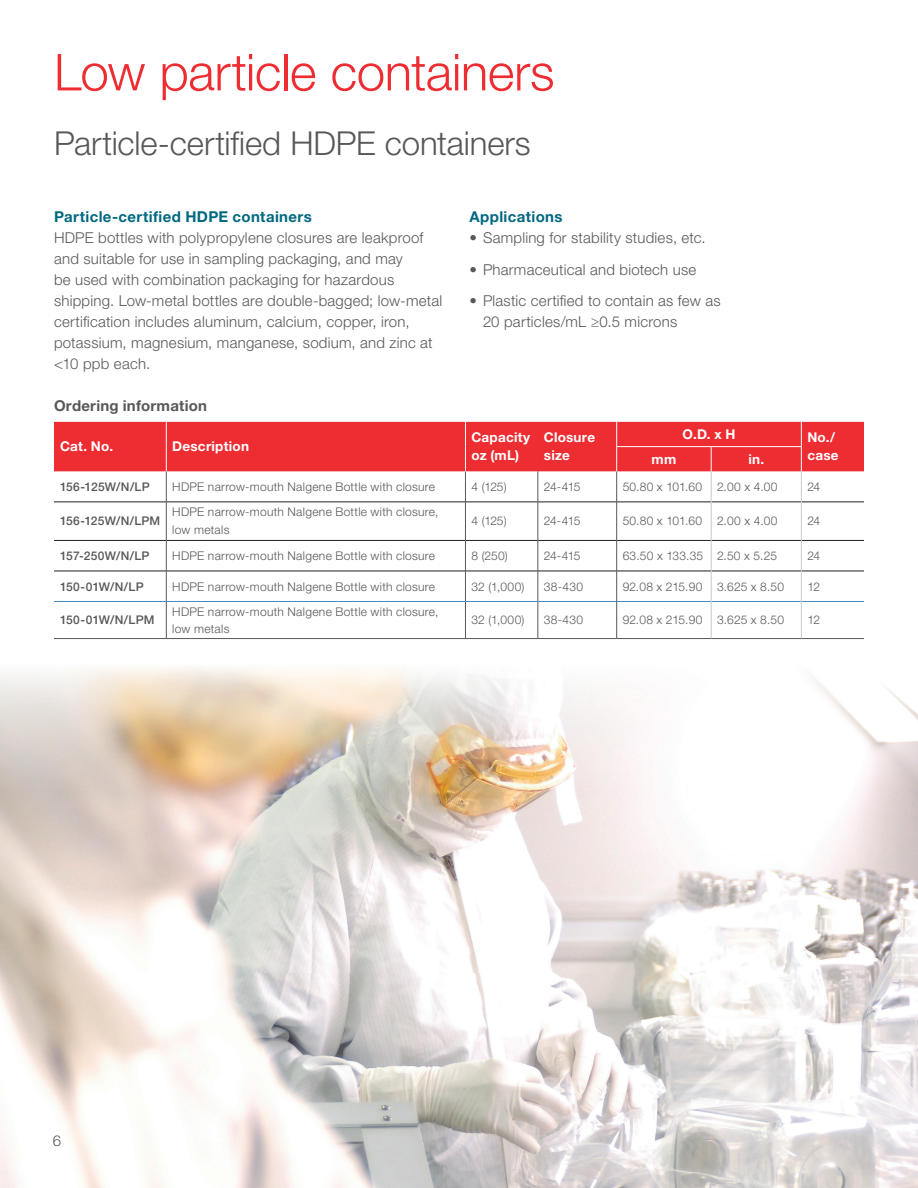
<style>
.page{position:relative;width:918px;height:1188px;background:#fff}
.page>*{position:absolute;margin:0;border:0;box-sizing:border-box;transform-origin:0 0}
.t1{font:300 51px "Helvetica Neue LT Std";letter-spacing:-.01em;color:#ee2d33}
.t2{font:300 33px "Helvetica Neue LT Std";letter-spacing:-.005em;color:#57585a}
.t3{font:300 15px/21px "Helvetica Neue LT Std";letter-spacing:.015em;color:#57585a}
.t4{font:700 15px "Helvetica Neue LT Std";letter-spacing:.025em;color:#00687f}
.t5{font:700 15px "Helvetica Neue LT Std";letter-spacing:.015em;color:#57585a}
.t6{font:700 13.5px/18px "Helvetica Neue LT Std";letter-spacing:.02em;color:#fff}
.t7{font:300 12px/18px "Helvetica Neue LT Std";letter-spacing:.025em;color:#57585a}
.t8{font:500 12px "Helvetica Neue LT Std";letter-spacing:.02em;color:#57585a}
</style>
<div class="page">
<img style="left:0;top:667px;width:918px;height:521px">
<hr style="left:54px;top:502px;width:112px;height:1px;background:#231f20">
<hr style="left:167px;top:502px;width:298px;height:1px;background:#231f20">
<hr style="left:466px;top:502px;width:72px;height:1px;background:#231f20">
<hr style="left:538px;top:502px;width:78px;height:1px;background:#231f20">
<hr style="left:617px;top:502px;width:94px;height:1px;background:#231f20">
<hr style="left:711px;top:502px;width:90px;height:1px;background:#231f20">
<hr style="left:802px;top:502px;width:62px;height:1px;background:#231f20">
<hr style="left:54px;top:540px;width:112px;height:1px;background:#231f20">
<hr style="left:167px;top:540px;width:298px;height:1px;background:#231f20">
<hr style="left:466px;top:540px;width:72px;height:1px;background:#231f20">
<hr style="left:538px;top:540px;width:78px;height:1px;background:#231f20">
<hr style="left:617px;top:540px;width:94px;height:1px;background:#231f20">
<hr style="left:711px;top:540px;width:90px;height:1px;background:#231f20">
<hr style="left:802px;top:540px;width:62px;height:1px;background:#231f20">
<hr style="left:54px;top:571px;width:112px;height:1px;background:#231f20">
<hr style="left:167px;top:571px;width:298px;height:1px;background:#231f20">
<hr style="left:466px;top:571px;width:72px;height:1px;background:#231f20">
<hr style="left:538px;top:571px;width:78px;height:1px;background:#231f20">
<hr style="left:617px;top:571px;width:94px;height:1px;background:#231f20">
<hr style="left:711px;top:571px;width:90px;height:1px;background:#231f20">
<hr style="left:802px;top:571px;width:62px;height:1px;background:#231f20">
<hr style="left:166px;top:471px;width:1px;height:31px;background:#57585a">
<hr style="left:465px;top:471px;width:1px;height:31px;background:#57585a">
<hr style="left:538px;top:471px;width:1px;height:31px;background:#57585a">
<hr style="left:166px;top:502px;width:1px;height:38px;background:#57585a">
<hr style="left:465px;top:502px;width:1px;height:38px;background:#57585a">
<hr style="left:538px;top:502px;width:1px;height:38px;background:#57585a">
<hr style="left:166px;top:540px;width:1px;height:31px;background:#57585a">
<hr style="left:465px;top:540px;width:1px;height:31px;background:#57585a">
<hr style="left:538px;top:540px;width:1px;height:31px;background:#57585a">
<hr style="left:166px;top:571px;width:1px;height:30px;background:#57585a">
<hr style="left:465px;top:571px;width:1px;height:30px;background:#57585a">
<hr style="left:538px;top:571px;width:1px;height:30px;background:#57585a">
<hr style="left:166px;top:602px;width:1px;height:36px;background:#57585a">
<hr style="left:465px;top:602px;width:1px;height:36px;background:#57585a">
<hr style="left:538px;top:602px;width:1px;height:36px;background:#57585a">
<hr style="left:54px;top:601px;width:112px;height:1px;background:#4a89be">
<hr style="left:166px;top:601px;width:299px;height:1px;background:#4a89be">
<hr style="left:465px;top:601px;width:73px;height:1px;background:#4a89be">
<hr style="left:538px;top:601px;width:78px;height:1px;background:#4a89be">
<hr style="left:617px;top:601px;width:94px;height:1px;background:#4a89be">
<hr style="left:711px;top:601px;width:90px;height:1px;background:#4a89be">
<hr style="left:802px;top:601px;width:62px;height:1px;background:#4a89be">
<hr style="left:616px;top:471px;width:1px;height:31px;background:#57585a">
<hr style="left:616px;top:502px;width:1px;height:38px;background:#57585a">
<hr style="left:616px;top:540px;width:1px;height:31px;background:#57585a">
<hr style="left:616px;top:571px;width:1px;height:30px;background:#57585a">
<hr style="left:616px;top:601px;width:1px;height:37px;background:#57585a">
<hr style="left:54px;top:638px;width:112px;height:1px;background:#57585a">
<hr style="left:166px;top:638px;width:299px;height:1px;background:#57585a">
<hr style="left:465px;top:638px;width:73px;height:1px;background:#57585a">
<hr style="left:538px;top:638px;width:79px;height:1px;background:#57585a">
<hr style="left:617px;top:638px;width:94px;height:1px;background:#57585a">
<hr style="left:711px;top:638px;width:90px;height:1px;background:#57585a">
<hr style="left:801px;top:638px;width:63px;height:1px;background:#57585a">
<hr style="left:711px;top:471px;width:1px;height:31px;background:#c9cacc">
<hr style="left:801px;top:471px;width:1px;height:31px;background:#c9cacc">
<hr style="left:711px;top:502px;width:1px;height:38px;background:#c9cacc">
<hr style="left:801px;top:502px;width:1px;height:38px;background:#c9cacc">
<hr style="left:711px;top:540px;width:1px;height:31px;background:#c9cacc">
<hr style="left:801px;top:540px;width:1px;height:31px;background:#c9cacc">
<hr style="left:711px;top:571px;width:1px;height:30px;background:#c9cacc">
<hr style="left:801px;top:571px;width:1px;height:30px;background:#c9cacc">
<hr style="left:711px;top:601px;width:1px;height:37px;background:#c9cacc">
<hr style="left:801px;top:601px;width:1px;height:37px;background:#c9cacc">
<div style="left:54px;top:422px;width:810px;height:49px;background:#ee2d33"></div>
<h1 class="t1" style="left:54px;top:41px;width:502px">Low particle containers</h1>
<h2 class="t2" style="left:54px;top:123px;width:478px">Particle-certified HDPE containers</h2>
<p class="t4" style="left:54px;top:207px;width:259px">Particle-certified HDPE containers</p>
<p class="t3" style="left:54px;top:227px;width:390px">HDPE bottles with polypropylene closures are leakproof and suitable for use in sampling packaging, and may<br>be used with combination packaging for hazardous shipping. Low-metal bottles are double-bagged; low-metal certification includes aluminum, calcium, copper, iron, potassium, magnesium, manganese, sodium, and zinc at &lt;10 ppb each.</p>
<p class="t4" style="left:470px;top:207px;width:95px">Applications</p>
<p class="t3" style="left:470px;top:227px;width:238px">• Sampling for stability studies, etc.</p>
<p class="t3" style="left:470px;top:258px;width:228px">• Pharmaceutical and biotech use</p>
<p class="t3" style="left:483px;top:290px;width:239px;text-indent:-14px">• Plastic certified to contain as few as<br>20 particles/mL ≥0.5 microns</p>
<p class="t5" style="left:54px;top:396px;width:155px">Ordering information</p>
<p class="t6" style="left:60px;top:437px;width:55px">Cat. No.</p>
<p class="t6" style="left:172px;top:437px;width:78px">Description</p>
<p class="t6" style="left:471px;top:428px;width:60px">Capacity oz (mL)</p>
<p class="t6" style="left:544px;top:428px;width:53px">Closure size</p>
<p class="t6" style="left:683px;top:425px;width:54px">O.D. x H</p>
<p class="t6" style="left:807px;top:428px;width:29px">No./</p>
<p class="t6" style="left:652px;top:450px;width:26px">mm</p>
<p class="t6" style="left:748px;top:450px;width:17px">in.</p>
<p class="t6" style="left:807px;top:446px;width:33px">case</p>
<p class="t8" style="left:60px;top:479px;width:91px">156-125W/N/LP</p>
<p class="t7" style="left:172px;top:477px;width:264px">HDPE narrow-mouth Nalgene Bottle with closure</p>
<p class="t7" style="left:471px;top:477px;width:37px">4 (125)</p>
<p class="t7" style="left:544px;top:477px;width:38px">24-415</p>
<p class="t7" style="left:623px;top:477px;width:156px">50.80 x 101.60 2.00 x 4.00</p>
<p class="t7" style="left:807px;top:477px;width:14px">24</p>
<p class="t8" style="left:60px;top:514px;width:102px">156-125W/N/LPM</p>
<p class="t7" style="left:172px;top:503px;width:268px">HDPE narrow-mouth Nalgene Bottle with closure, low metals</p>
<p class="t7" style="left:471px;top:512px;width:37px">4 (125)</p>
<p class="t7" style="left:544px;top:512px;width:38px">24-415</p>
<p class="t7" style="left:623px;top:512px;width:156px">50.80 x 101.60 2.00 x 4.00</p>
<p class="t7" style="left:807px;top:512px;width:14px">24</p>
<p class="t8" style="left:60px;top:549px;width:91px">157-250W/N/LP</p>
<p class="t7" style="left:172px;top:546px;width:264px">HDPE narrow-mouth Nalgene Bottle with closure</p>
<p class="t7" style="left:471px;top:546px;width:38px">8 (250)</p>
<p class="t7" style="left:544px;top:546px;width:38px">24-415</p>
<p class="t7" style="left:623px;top:546px;width:156px">63.50 x 133.35 2.50 x 5.25</p>
<p class="t7" style="left:807px;top:546px;width:14px">24</p>
<p class="t8" style="left:60px;top:579px;width:85px">150-01W/N/LP</p>
<p class="t7" style="left:172px;top:577px;width:264px">HDPE narrow-mouth Nalgene Bottle with closure</p>
<p class="t7" style="left:471px;top:577px;width:54px">32 (1,000)</p>
<p class="t7" style="left:544px;top:577px;width:41px">38-430</p>
<p class="t7" style="left:623px;top:577px;width:163px">92.08 x 215.90 3.625 x 8.50</p>
<p class="t7" style="left:807px;top:577px;width:14px">12</p>
<p class="t8" style="left:60px;top:613px;width:96px">150-01W/N/LPM</p>
<p class="t7" style="left:172px;top:603px;width:268px;line-height:16.5px">HDPE narrow-mouth Nalgene Bottle with closure, low metals</p>
<p class="t7" style="left:471px;top:611px;width:54px">32 (1,000)</p>
<p class="t7" style="left:544px;top:611px;width:41px">38-430</p>
<p class="t7" style="left:623px;top:611px;width:163px">92.08 x 215.90 3.625 x 8.50</p>
<p class="t7" style="left:807px;top:611px;width:14px">12</p>
<p class="t3" style="left:53px;top:1130px;width:10px">6</p>
</div>
